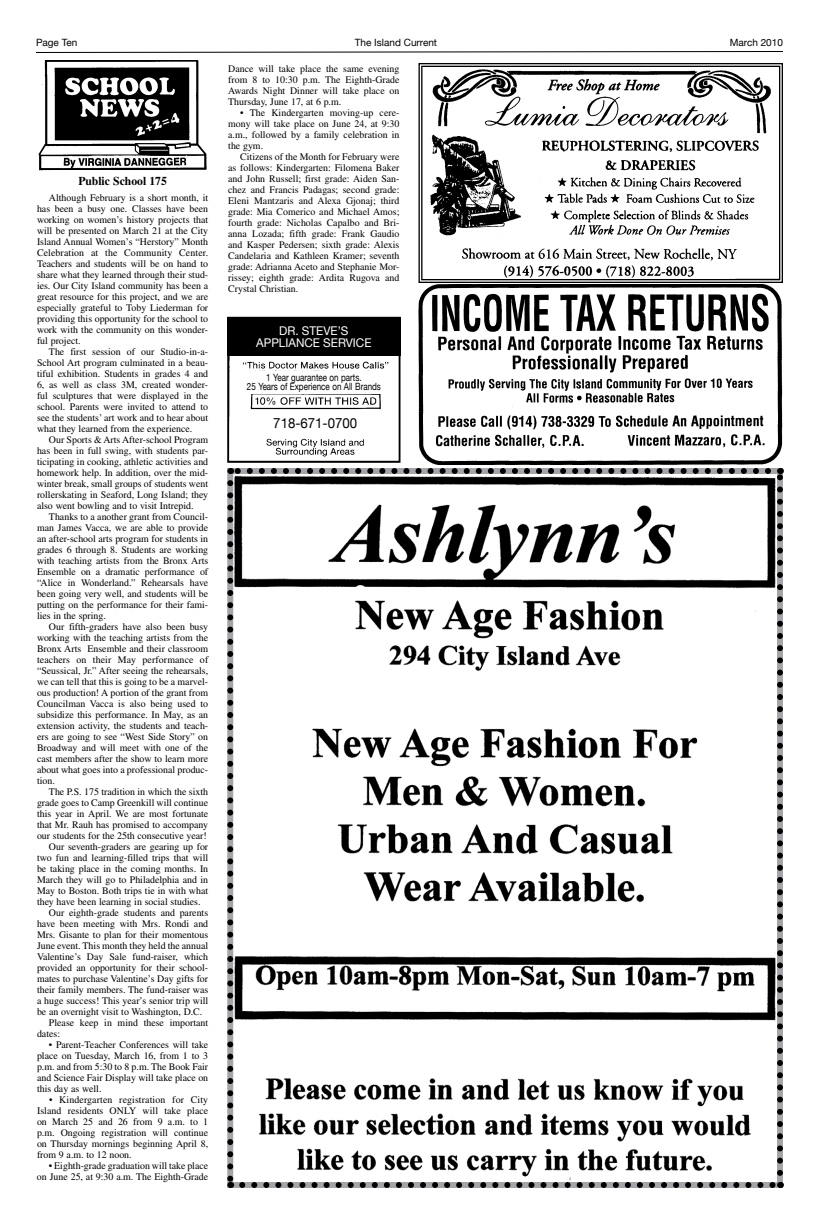
<style>
.page{position:relative;width:819px;height:1224px;background:#fff}
.page>*{position:absolute;margin:0;border:0;box-sizing:border-box;transform-origin:0 0}
.t1{font:14px "Helvetica Neue";color:#000;scale:.95 1}
.t2{font:12px/12.4px "Helvetica Neue";color:#fff;text-align:center}
.t3{font:700 12px "Times";color:#000}
.t4{font:10px/11px "Times";color:#000;text-align:justify}
.t5{font:10px/9px "Helvetica Neue";color:#000;text-align:center;scale:.8 1}
.t6{font:10px "Helvetica Neue";color:#000}
</style>
<div class="page">
<svg style="left:36px;top:51px;width:747px;height:2px"></svg>
<img style="left:38px;top:61px;width:169px;height:110px">
<img style="left:234px;top:475px;width:542px;height:706px">
<svg style="left:242px;top:1182px;width:532px;height:6px;background:#646567"></svg>
<svg style="left:227px;top:483px;width:6px;height:705px;background:#68696b"></svg>
<svg style="left:777px;top:468px;width:6px;height:705px;background:#646667"></svg>
<svg style="left:230px;top:468px;width:538px;height:6px;background:#646567"></svg>
<svg style="left:418px;top:63px;width:365px;height:220px"></svg>
<div style="left:421px;top:66px;width:359px;height:214px;border:1px solid #000"></div>
<img style="left:242px;top:361px;width:147px;height:96px">
<div style="left:227px;top:317px;width:174px;height:146px;border:2px solid #000"></div>
<div style="left:236px;top:371px;width:155px;height:23px;background:#fff"></div>
<div style="left:243px;top:414px;width:145px;height:22px;background:#fff"></div>
<div style="left:227px;top:317px;width:173px;height:39px;background:#000"></div>
<img style="left:418px;top:284px;width:365px;height:180px">
<p class="t6" style="left:36px;top:36px;width:43px">Page Ten</p>
<p class="t6" style="left:355px;top:36px;width:84px">The Island Current</p>
<p class="t6" style="left:730px;top:36px;width:55px">March 2010</p>
<p class="t3" style="left:78px;top:174px;width:90px">Public School 175</p>
<p class="t4" style="left:37px;top:192px;width:173px;text-indent:12px">Although February is a short month, it has been a busy one. Classes have been working on women’s history projects that will be presented on March 21 at the City Island Annual Women’s “Herstory” Month Celebration at the Community Center.<br>Teachers and students will be on hand to share what they learned through their stud&shy;ies. Our City Island community has been a great resource for this project, and we are especially grateful to Toby Liederman for providing this opportunity for the school to work with the community on this wonder&shy;ful project.</p>
<p class="t4" style="left:37px;top:346px;width:173px;text-indent:12px">The first session of our Studio-in-a-School Art program culminated in a beau&shy;tiful exhibition. Students in grades 4 and 6, as well as class 3M, created wonder&shy;ful sculptures that were displayed in the school. Parents were invited to attend to see the students’ art work and to hear about what they learned from the experience.</p>
<p class="t4" style="left:37px;top:434px;width:173px;text-indent:12px">Our Sports &amp; Arts After-school Program has been in full swing, with students par&shy;ticipating in cooking, athletic activities and homework help. In addition, over the mid&shy;winter break, small groups of students went rollerskating in Seaford, Long Island; they also went bowling and to visit Intrepid.</p>
<p class="t4" style="left:37px;top:511px;width:173px;text-indent:12px">Thanks to a another grant from Council&shy;man James Vacca, we are able to provide an after-school arts program for students in grades 6 through 8. Students are working with teaching artists from the Bronx Arts Ensemble on a dramatic performance of “Alice in Wonderland.” Rehearsals have been going very well, and students will be putting on the performance for their fami&shy;lies in the spring.</p>
<p class="t4" style="left:37px;top:621px;width:173px;text-indent:12px">Our fifth-graders have also been busy working with the teaching artists from the Bronx Arts Ensemble and their classroom teachers on their May performance of “Seussical, Jr.” After seeing the rehearsals, we can tell that this is going to be a marvel&shy;ous production! A portion of the grant from Councilman Vacca is also being used to subsidize this performance. In May, as an extension activity, the students and teach&shy;ers are going to see “West Side Story” on Broadway and will meet with one of the cast members after the show to learn more about what goes into a professional produc&shy;tion.</p>
<p class="t4" style="left:49px;top:786px;width:161px">The P.S. 175 tradition in which the sixth</p>
<p class="t4" style="left:37px;top:797px;width:173px">grade goes to Camp Greenkill will continue</p>
<p class="t4" style="left:37px;top:808px;width:173px">this year in April. We are most fortunate</p>
<p class="t4" style="left:37px;top:819px;width:173px">that Mr. Rauh has promised to accompany</p>
<p class="t4" style="left:37px;top:830px;width:171px">our students for the 25th consecutive year!</p>
<p class="t4" style="left:49px;top:841px;width:161px">Our seventh-graders are gearing up for</p>
<p class="t4" style="left:37px;top:852px;width:173px">two fun and learning-filled trips that will</p>
<p class="t4" style="left:37px;top:863px;width:173px">be taking place in the coming months. In</p>
<p class="t4" style="left:37px;top:874px;width:173px">March they will go to Philadelphia and in</p>
<p class="t4" style="left:37px;top:885px;width:173px">May to Boston. Both trips tie in with what</p>
<p class="t4" style="left:37px;top:896px;width:165px">they have been learning in social studies.</p>
<p class="t4" style="left:49px;top:907px;width:161px">Our eighth-grade students and parents</p>
<p class="t4" style="left:37px;top:918px;width:173px">have been meeting with Mrs. Rondi and</p>
<p class="t4" style="left:37px;top:929px;width:173px">Mrs. Gisante to plan for their momentous</p>
<p class="t4" style="left:37px;top:940px;width:173px">June event. This month they held the annual</p>
<p class="t4" style="left:37px;top:951px;width:173px">Valentine’s Day Sale fund-raiser, which</p>
<p class="t4" style="left:37px;top:962px;width:173px">provided an opportunity for their school-</p>
<p class="t4" style="left:37px;top:973px;width:173px">mates to purchase Valentine’s Day gifts for</p>
<p class="t4" style="left:37px;top:984px;width:173px">their family members. The fund-raiser was</p>
<p class="t4" style="left:37px;top:995px;width:173px">a huge success! This year’s senior trip will</p>
<p class="t4" style="left:37px;top:1006px;width:167px">be an overnight visit to Washington, D.C.</p>
<p class="t4" style="left:49px;top:1017px;width:161px">Please keep in mind these important</p>
<p class="t4" style="left:37px;top:1028px;width:25px">dates:</p>
<p class="t4" style="left:37px;top:1039px;width:173px;text-indent:12px">• Parent-Teacher Conferences will take place on Tuesday, March 16, from 1 to 3 p.m. and from 5:30 to 8 p.m. The Book Fair and Science Fair Display will take place on this day as well.</p>
<p class="t4" style="left:37px;top:1094px;width:173px;text-indent:12px">• Kindergarten registration for City Island residents ONLY will take place on March 25 and 26 from 9 a.m. to 1 p.m. Ongoing registration will continue on Thursday mornings beginning April 8, from 9 a.m. to 12 noon.</p>
<p class="t4" style="left:37px;top:1160px;width:173px;text-align:right">• Eighth-grade graduation will take place on June 25, at 9:30 a.m. The Eighth-Grade</p>
<p class="t4" style="left:228px;top:63px;width:173px">Dance will take place the same evening from 8 to 10:30 p.m. The Eighth-Grade Awards Night Dinner will take place on Thursday, June 17, at 6 p.m.</p>
<p class="t4" style="left:228px;top:107px;width:173px;text-indent:12px">• The Kindergarten moving-up cere&shy;mony will take place on June 24, at 9:30 a.m., followed by a family celebration in the gym.</p>
<p class="t4" style="left:228px;top:151px;width:173px;text-indent:12px">Citizens of the Month for February were as follows: Kindergarten: Filomena Baker and John Russell; first grade: Aiden San&shy;chez and Francis Padagas; second grade:<br>Eleni Mantzaris and Alexa Gjonaj; third grade: Mia Comerico and Michael Amos; fourth grade: Nicholas Capalbo and Bri&shy;anna Lozada; fifth grade: Frank Gaudio and Kasper Pedersen; sixth grade: Alexis Candelaria and Kathleen Kramer; seventh grade: Adrianna Aceto and Stephanie Mor&shy;rissey; eighth grade: Ardita Rugova and Crystal Christian.</p>
<p class="t2" style="left:256px;top:324px;width:117px">DR. STEVE’S<br>APPLIANCE SERVICE</p>
<p class="t5" style="left:247px;top:373px;width:169px">1 Year guarantee on parts.<br>25 Years of Experience on All Brands</p>
<h1 class="t1" style="left:273px;top:415px;width:90px">718-671-0700</h1>
</div>
